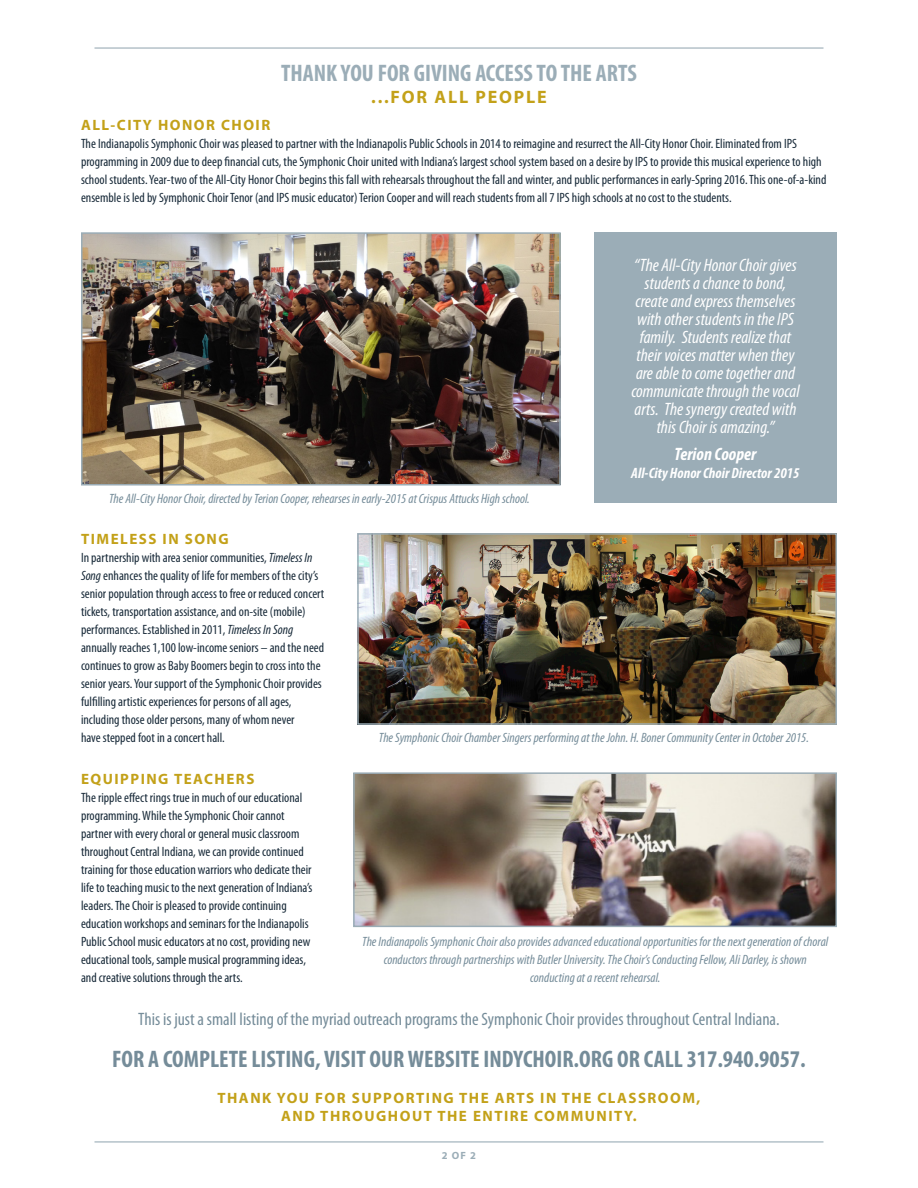
<style>
.page{position:relative;width:918px;height:1188px;background:#fff}
.page>*{position:absolute;margin:0;border:0;box-sizing:border-box;transform-origin:0 0}
.t1{font:700 condensed 24px "Myriad Pro";color:#758c99}
.t2{font:700 condensed 24px "Myriad Pro";color:#9badb7}
.t3{font:italic condensed 18px/18px "Myriad Pro";color:#fff;text-align:center}
.t4{font:condensed 18px "Myriad Pro";color:#758c99}
.t5{font:700 18px "Myriad Pro";letter-spacing:.1em;color:#c3a119}
.t6{font:italic 700 condensed 18px "Myriad Pro";color:#fff}
.t7{font:700 15px "Myriad Pro";letter-spacing:.1em;color:#c3a119}
.t8{font:italic 700 condensed 15px "Myriad Pro";color:#fff}
.t9{font:condensed 13.5px/18px "Myriad Pro";color:#172938}
.t10{font:italic condensed 13.5px/18px "Myriad Pro";color:#758c99;text-align:center}
.t11{font:700 10.5px "Myriad Pro";color:#9badb7}
.s1{font-style:italic}
</style>
<div class="page">
<hr style="left:94px;top:1141px;width:730px;height:1px;background:#9badb7">
<hr style="left:94px;top:47px;width:730px;height:2px;background:#9badb7">
<img style="left:356px;top:775px;width:478px;height:149px">
<div style="left:353px;top:772px;width:484px;height:155px;border:2px solid #9badb7"></div>
<div style="left:594px;top:232px;width:243px;height:271px;background:#9badb7"></div>
<img style="left:360px;top:536px;width:474px;height:186px">
<div style="left:357px;top:533px;width:480px;height:192px;border:2px solid #9badb7"></div>
<img style="left:84px;top:235px;width:474px;height:248px">
<div style="left:81px;top:232px;width:480px;height:254px;border:2px solid #9badb7"></div>
<p class="t2" style="left:281px;top:58px;width:357px">THANK YOU FOR GIVING ACCESS TO THE ARTS</p>
<p class="t5" style="left:371px;top:85px;width:177px">...FOR ALL PEOPLE</p>
<p class="t7" style="left:81px;top:115px;width:191px">ALL-CITY HONOR CHOIR</p>
<p class="t9" style="left:81px;top:135px;width:747px">The Indianapolis Symphonic Choir was pleased to partner with the Indianapolis Public Schools in 2014 to reimagine and resurrect the All-City Honor Choir. Eliminated from IPS programming in 2009 due to deep financial cuts, the Symphonic Choir united with Indiana’s largest school system based on a desire by IPS to provide this musical experience to high school students. Year-two of the All-City Honor Choir begins this fall with rehearsals throughout the fall and winter, and public performances in early-Spring 2016. This one-of-a-kind ensemble is led by Symphonic Choir Tenor (and IPS music educator) Terion Cooper and will reach students from all 7 IPS high schools at no cost to the students.</p>
<p class="t10" style="left:109px;top:490px;width:422px">The All-City Honor Choir, directed by Terion Cooper, rehearses in early-2015 at Crispus Attucks High school.</p>
<p class="t3" style="left:631px;top:256px;width:170px">“The All-City Honor Choir gives students a chance to bond, create and express themselves with other students in the IPS family. Students realize that their voices matter when they are able to come together and communicate through the vocal arts. The synergy created with this Choir is amazing.”</p>
<p class="t6" style="left:675px;top:443px;width:83px">Terion Cooper</p>
<p class="t8" style="left:631px;top:464px;width:170px">All-City Honor Choir Director 2015</p>
<p class="t7" style="left:81px;top:530px;width:149px">TIMELESS IN SONG</p>
<p class="t9" style="left:81px;top:549px;width:245px">In partnership with area senior communities, <span class="s1">Timeless In Song</span> enhances the quality of life for members of the city’s senior population through access to free or reduced concert tickets, transportation assistance, and on-site (mobile) performances. Established in 2011, <span class="s1">Timeless In Song </span>annually reaches 1,100 low-income seniors – and the need continues to grow as Baby Boomers begin to cross into the senior years. Your support of the Symphonic Choir provides fulfilling artistic experiences for persons of all ages,</p>
<p class="t9" style="left:81px;top:711px;width:215px">including those older persons, many of whom never</p>
<p class="t9" style="left:81px;top:729px;width:145px">have stepped foot in a concert hall.</p>
<p class="t7" style="left:81px;top:769px;width:175px">EQUIPPING TEACHERS</p>
<p class="t9" style="left:81px;top:788px;width:233px">The ripple effect rings true in much of our educational programming. While the Symphonic Choir cannot partner with every choral or general music classroom throughout Central Indiana, we can provide continued training for those education warriors who dedicate their life to teaching music to the next generation of Indiana’s leaders. The Choir is pleased to provide continuing education workshops and seminars for the Indianapolis Public School music educators at no cost, providing new educational tools, sample musical programming ideas, and creative solutions through the arts.</p>
<p class="t10" style="left:379px;top:729px;width:432px">The Symphonic Choir Chamber Singers performing at the John. H. Boner Community Center in October 2015.</p>
<p class="t10" style="left:362px;top:932px;width:467px">The Indianapolis Symphonic Choir also provides advanced educational opportunities for the next generation of choral conductors through partnerships with Butler University. The Choir’s Conducting Fellow, Ali Darley, is shown</p>
<p class="t10" style="left:530px;top:968px;width:132px">conducting at a recent rehearsal.</p>
<p class="t4" style="left:138px;top:1008px;width:643px">This is just a small listing of the myriad outreach programs the Symphonic Choir provides throughout Central Indiana.</p>
<p class="t1" style="left:112px;top:1044px;width:695px">FOR A COMPLETE LISTING, VISIT OUR WEBSITE INDYCHOIR.ORG OR CALL 317.940.9057.</p>
<p class="t7" style="left:217px;top:1088px;width:485px">THANK YOU FOR SUPPORTING THE ARTS IN THE CLASSROOM,</p>
<p class="t7" style="left:281px;top:1106px;width:357px">AND THROUGHOUT THE ENTIRE COMMUNITY.</p>
<p class="t11" style="left:442px;top:1148px;width:36px">2 OF 2</p>
</div>
